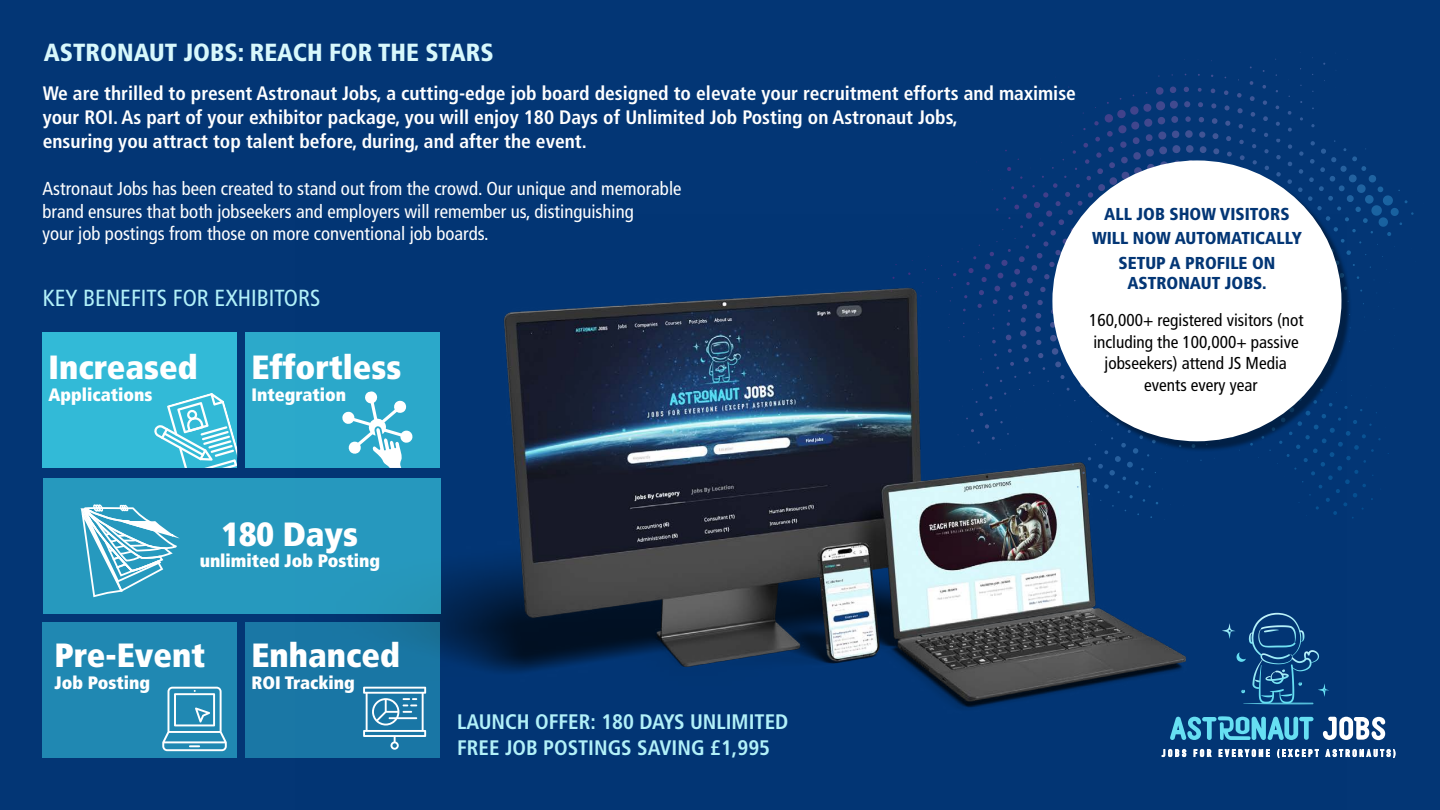
<style>
.page{position:relative;width:1440px;height:810px;background:#033675}
.page>*{position:absolute;margin:0;border:0;box-sizing:border-box;transform-origin:0 0}
.t1{font:900 condensed 33.6px "Frutiger LT Pro";color:#fff}
.t2{font:900 condensed 24.75px "Frutiger LT Pro";color:#d8f8fc}
.t3{font:condensed 23.25px "Frutiger LT Pro";color:#b2f1f9}
.t4{font:700 condensed 21px/26.1px "Frutiger LT Pro";color:#b2f1f9}
.t5{font:700 condensed 19.5px/24px "Frutiger LT Pro";color:#fff}
.t6{font:condensed 18.75px/22.5px "Frutiger LT Pro";color:#fff}
.t7{font:900 condensed 18px "Frutiger LT Pro";color:#fff}
.t8{font:condensed 17.25px/21.8px "Frutiger LT Pro";color:#000;text-align:center}
.t9{font:900 condensed 17.25px/24.1px "Frutiger LT Pro";color:#033675;text-align:center}
.t10{font:700 9.9px "DIN Condensed";letter-spacing:.28em;color:#fff}
</style>
<div class="page">
<img style="left:295px;top:215px;width:1051px;height:543px">
<div style="left:43px;top:332px;width:194px;height:136px;background:#32bad7"></div>
<div style="left:43px;top:623px;width:194px;height:135px;background:#2088b2"></div>
<div style="left:245px;top:332px;width:195px;height:136px;background:#2ba8ca"></div>
<div style="left:245px;top:623px;width:195px;height:135px;background:#1976a5"></div>
<div style="left:43px;top:478px;width:397px;height:135px;background:#2699be"></div>
<div style="left:1055px;top:164px;width:297px;height:288px;background:#000;opacity:.4"></div>
<div style="left:1052px;top:160px;width:289px;height:281px;background:#fff;border-radius:50%"></div>
<svg style="left:342px;top:391px;width:72px;height:87px"></svg>
<svg style="left:154px;top:393px;width:83px;height:75px"></svg>
<svg style="left:363px;top:687px;width:63px;height:63px"></svg>
<svg style="left:80px;top:504px;width:97px;height:93px"></svg>
<svg style="left:162px;top:687px;width:65px;height:64px"></svg>
<svg style="left:1323px;top:717px;width:62px;height:23px"></svg>
<svg style="left:1170px;top:716px;width:144px;height:24px"></svg>
<svg style="left:1162px;top:749px;width:24px;height:8px"></svg>
<svg style="left:1194px;top:749px;width:17px;height:8px"></svg>
<svg style="left:1219px;top:749px;width:51px;height:8px"></svg>
<svg style="left:1277px;top:749px;width:42px;height:9px"></svg>
<svg style="left:1326px;top:749px;width:69px;height:9px"></svg>
<svg style="left:1222px;top:613px;width:107px;height:92px"></svg>
<p class="t2" style="left:44px;top:38px;width:451px">ASTRONAUT JOBS: REACH FOR THE STARS</p>
<p class="t5" style="left:43px;top:81px;width:1035px">We are thrilled to present Astronaut Jobs, a cutting-edge job board designed to elevate your recruitment efforts and maximise your ROI. As part of your exhibitor package, you will enjoy 180 Days of Unlimited Job Posting on Astronaut Jobs,<br>ensuring you attract top talent before, during, and after the event.</p>
<p class="t6" style="left:43px;top:178px;width:640px">Astronaut Jobs has been created to stand out from the crowd. Our unique and memorable brand ensures that both jobseekers and employers will remember us, distinguishing<br>your job postings from those on more conventional job boards.</p>
<p class="t3" style="left:43px;top:285px;width:279px">KEY BENEFITS FOR EXHIBITORS</p>
<h1 class="t1" style="left:49px;top:347px;width:151px">Increased</h1>
<p class="t7" style="left:49px;top:383px;width:105px">Applications</p>
<h1 class="t1" style="left:251px;top:347px;width:151px">Effortless</h1>
<p class="t7" style="left:251px;top:384px;width:96px">Integration</p>
<p class="t9" style="left:1092px;top:202px;width:211px">ALL JOB SHOW VISITORS<br>WILL NOW AUTOMATICALLY<br>SETUP A PROFILE ON</p>
<p class="t9" style="left:1127px;top:271px;width:141px">ASTRONAUT JOBS.</p>
<p class="t8" style="left:1089px;top:309px;width:216px">160,000+ registered visitors (not including the 100,000+ passive jobseekers) attend JS Media events every year</p>
<h1 class="t1" style="left:222px;top:513px;width:138px">180 Days</h1>
<p class="t7" style="left:200px;top:550px;width:182px">unlimited Job Posting</p>
<h1 class="t1" style="left:54px;top:635px;width:152px">Pre-Event</h1>
<p class="t7" style="left:54px;top:672px;width:97px">Job Posting</p>
<h1 class="t1" style="left:251px;top:635px;width:150px">Enhanced</h1>
<p class="t7" style="left:251px;top:672px;width:105px">ROI Tracking</p>
<p class="t4" style="left:457px;top:709px;width:333px">LAUNCH OFFER: 180 DAYS UNLIMITED<br>FREE JOB POSTINGS SAVING £1,995</p>
<p class="t10" style="left:1162px;top:746px;width:235px">JOBS FOR EVERYONE (EXCEPT ASTRONAUTS)</p>
</div>
